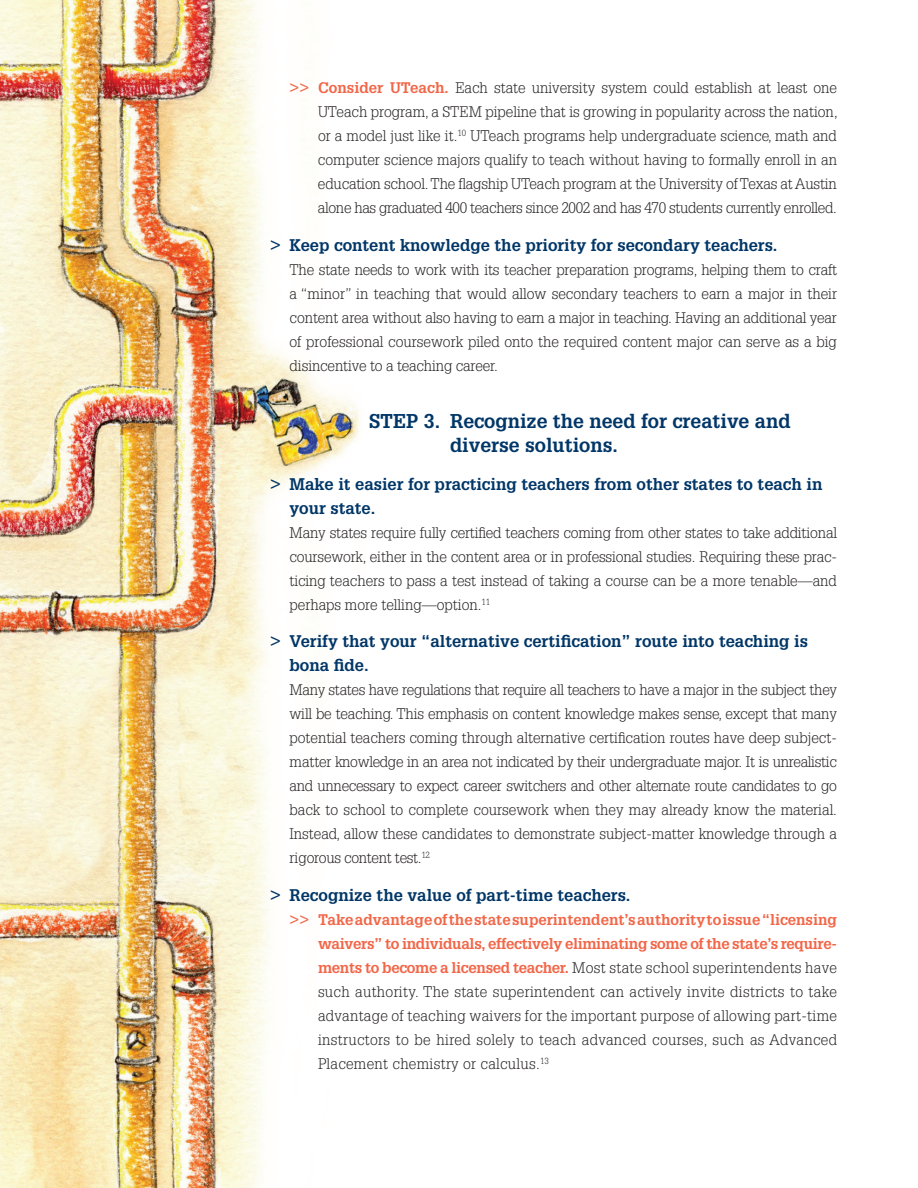
<style>
.page{position:relative;width:918px;height:1188px;background:#fff}
.page>*{position:absolute;margin:0;border:0;box-sizing:border-box;transform-origin:0 0}
.t1{font:700 19.5px/24px "Glypha";color:#003667}
.t2{font:700 16.5px/24px "Glypha";color:#003667}
.t3{font:300 15px/24px "Glypha";color:#231f20;text-align:justify}
.s1{font-weight:700;color:#f26648}
</style>
<div class="page">
<img style="left:0;top:0;width:360px;height:1188px">
<p class="t3" style="left:318px;top:76px;width:521px;text-indent:-28px"><span class="s1">&gt;&gt; Consider UTeach.</span> Each state university system could establish at least one UTeach program, a STEM pipeline that is growing in popularity across the nation, or a model just like it.<sup>10</sup> UTeach programs help undergraduate science, math and computer science majors qualify to teach without having to formally enroll in an education school. The flagship UTeach program at the University of Texas at Austin alone has graduated 400 teachers since 2002 and has 470 students currently enrolled.</p>
<p class="t2" style="left:270px;top:232px;width:509px">&gt; Keep content knowledge the priority for secondary teachers.</p>
<p class="t3" style="left:290px;top:257px;width:549px">The state needs to work with its teacher preparation programs, helping them to craft a “minor” in teaching that would allow secondary teachers to earn a major in their content area without also having to earn a major in teaching. Having an additional year of professional coursework piled onto the required content major can serve as a big disincentive to a teaching career.</p>
<h1 class="t1" style="left:450px;top:409px;width:342px;text-indent:-81px">STEP 3. Recognize the need for creative and diverse solutions.</h1>
<p class="t2" style="left:290px;top:472px;width:534px;text-indent:-20px">&gt; Make it easier for practicing teachers from other states to teach in your state.</p>
<p class="t3" style="left:290px;top:520px;width:549px">Many states require fully certified teachers coming from other states to take additional coursework, either in the content area or in professional studies. Requiring these prac&shy;ticing teachers to pass a test instead of taking a course can be a more tenable—and perhaps more telling—option.<sup>11</sup></p>
<p class="t2" style="left:290px;top:629px;width:520px;text-indent:-20px">&gt; Verify that your “alternative certification” route into teaching is bona fide.</p>
<p class="t3" style="left:290px;top:678px;width:549px">Many states have regulations that require all teachers to have a major in the subject they will be teaching. This emphasis on content knowledge makes sense, except that many potential teachers coming through alternative certification routes have deep subject&shy;matter knowledge in an area not indicated by their undergraduate major. It is unrealistic and unnecessary to expect career switchers and other alternate route candidates to go back to school to complete coursework when they may already know the material.<br>Instead, allow these candidates to demonstrate subject-matter knowledge through a rigorous content test.<sup>12</sup></p>
<p class="t2" style="left:270px;top:883px;width:362px">&gt; Recognize the value of part-time teachers.</p>
<p class="t3" style="left:318px;top:907px;width:521px;text-indent:-28px"><span class="s1">&gt;&gt; Take advantage of the state superintendent’s authority to issue “licensing waivers” to individuals, effectively eliminating some of the state’s require&shy;ments to become a licensed teacher.</span> Most state school superintendents have such authority. The state superintendent can actively invite districts to take advantage of teaching waivers for the important purpose of allowing part-time instructors to be hired solely to teach advanced courses, such as Advanced Placement chemistry or calculus.<sup>13</sup></p>
</div>
